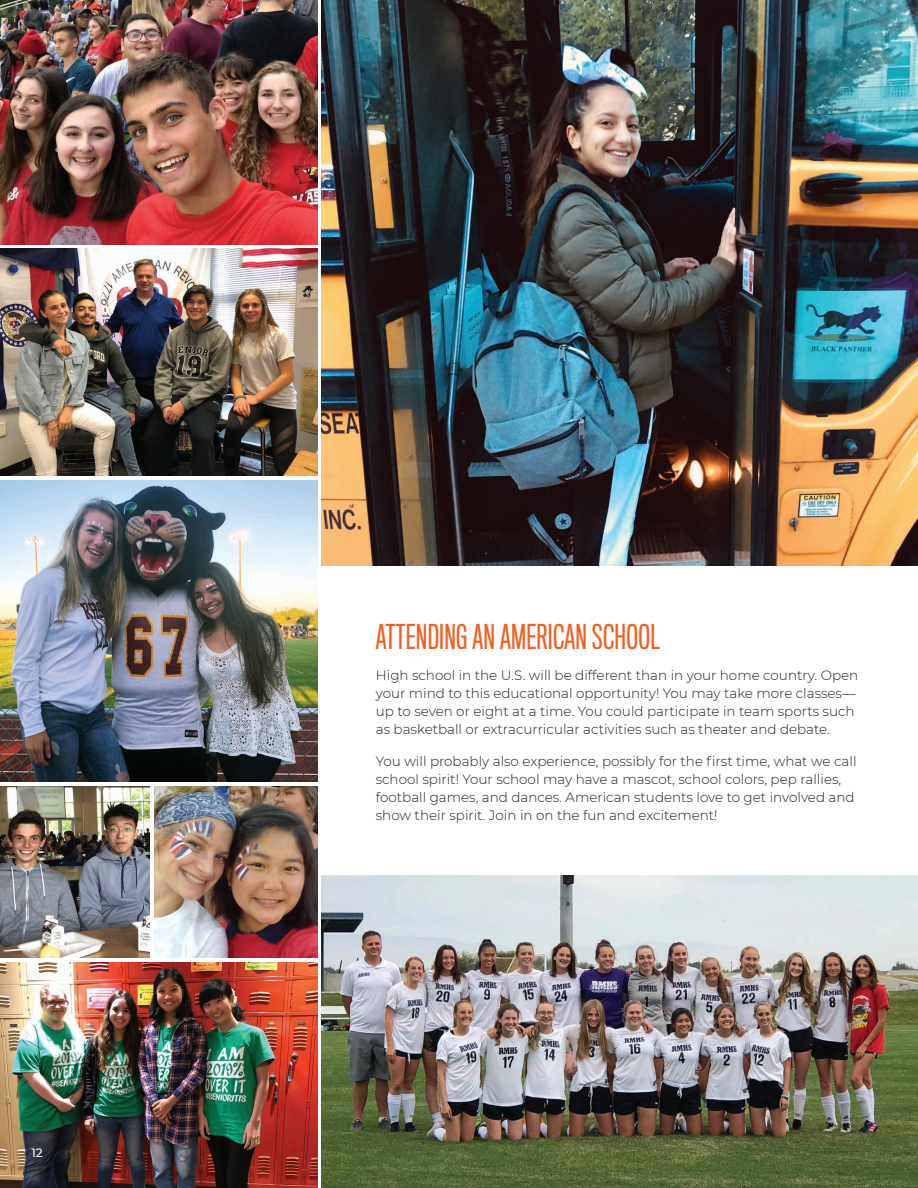
<style>
.page{position:relative;width:918px;height:1188px;background:#fff}
.page>*{position:absolute;margin:0;border:0;box-sizing:border-box;transform-origin:0 0}
.t1{font:31.5px "Titling Gothic FB Compressed";letter-spacing:.01em;color:#f26021}
.t2{font:300 13.5px/18px "Montserrat";color:#231f20}
.t3{font:500 12px "Montserrat";color:#fff}
</style>
<div class="page">
<img style="left:322px;top:0;width:596px;height:565px">
<img style="left:0;top:786px;width:150px;height:172px">
<img style="left:0;top:249px;width:317px;height:227px">
<img style="left:322px;top:875px;width:596px;height:313px">
<img style="left:0;top:962px;width:317px;height:226px">
<img style="left:0;top:480px;width:317px;height:302px">
<img style="left:0;top:0;width:317px;height:244px">
<img style="left:154px;top:786px;width:163px;height:172px">
<p class="t3" style="left:32px;top:1144px;width:13px">12</p>
<h1 class="t1" style="left:376px;top:619px;width:286px">ATTENDING AN AMERICAN SCHOOL</h1>
<p class="t2" style="left:376px;top:666px;width:484px">High school in the U.S. will be different than in your home country. Open your mind to this educational opportunity! You may take more classes— up to seven or eight at a time. You could participate in team sports such as basketball or extracurricular activities such as theater and debate.</p>
<p class="t2" style="left:376px;top:752px;width:482px">You will probably also experience, possibly for the first time, what we call school spirit! Your school may have a mascot, school colors, pep rallies, football games, and dances. American students love to get involved and show their spirit. Join in on the fun and excitement!</p>
</div>
